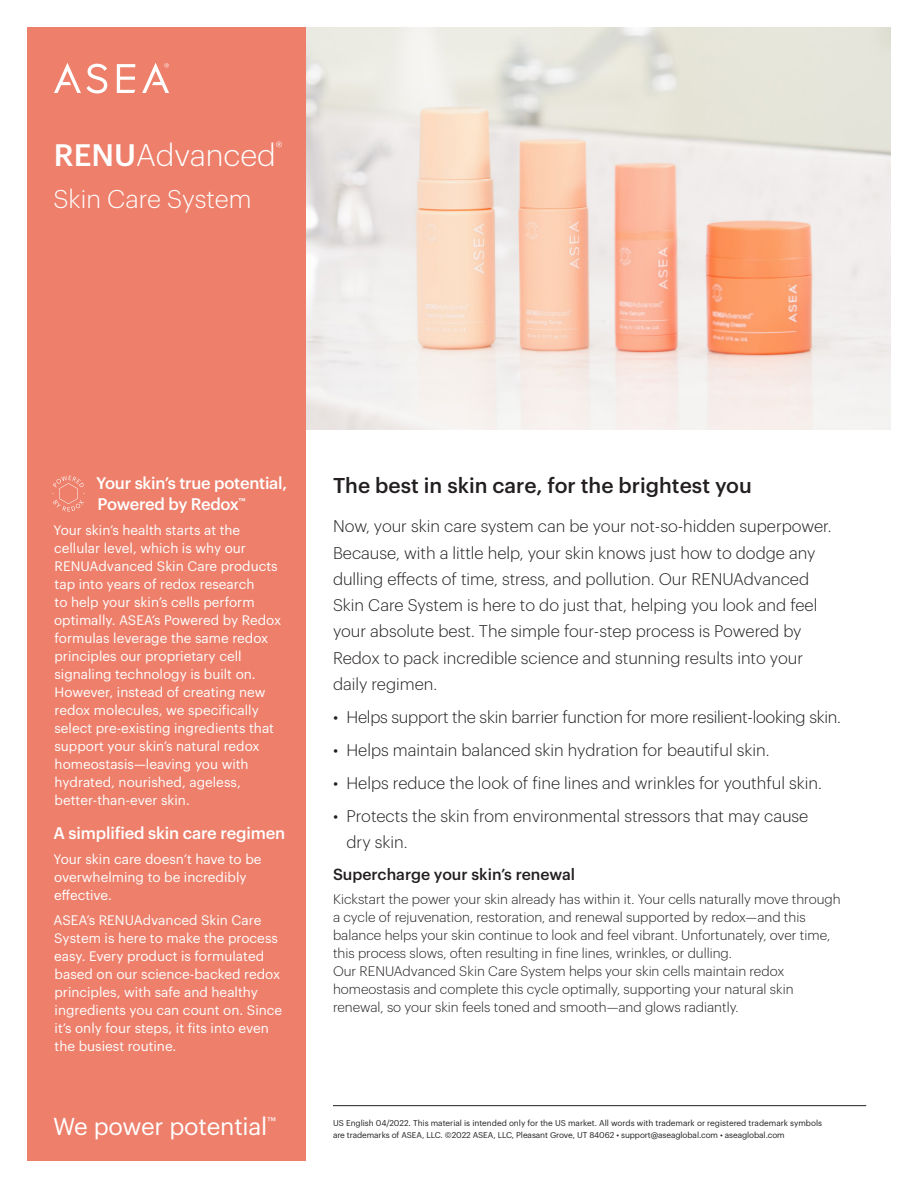
<style>
.page{position:relative;width:918px;height:1188px;background:#fff}
.page>*{position:absolute;margin:0;border:0;box-sizing:border-box;transform-origin:0 0}
.t1{font:300 30.45px "Graphik";color:#fff}
.t2{font:300 25.05px "Graphik";color:#fff}
.t3{font:24px "Graphik";letter-spacing:-.01em;color:#fff}
.t4{font:500 21px "Graphik";color:#231f20}
.t5{font:300 16.5px/26.2px "Graphik";color:#231f20}
.t6{font:500 16.5px/21px "Graphik";letter-spacing:-.015em;color:#fff}
.t7{font:500 15.75px "Graphik";color:#231f20}
.t8{font:13.5px/18px "Graphik";color:#fff}
.t9{font:300 13.5px/18px "Graphik";color:#231f20}
.t10{font:300 13.05px "Graphik";color:#fff}
.t11{font:8.25px/12px "Graphik";letter-spacing:-.005em;color:#231f20}
.s1{font-weight:500}
</style>
<div class="page">
<hr style="left:333px;top:1105px;width:533px;height:1px;background:#231f20">
<img style="left:306px;top:27px;width:585px;height:403px">
<div style="left:27px;top:27px;width:279px;height:1134px;background:#ed7f6b"></div>
<svg style="left:54px;top:63px;width:53px;height:30px"></svg>
<svg style="left:117px;top:64px;width:18px;height:29px"></svg>
<svg style="left:142px;top:63px;width:27px;height:30px"></svg>
<svg style="left:52px;top:476px;width:33px;height:35px"></svg>
<h1 class="t1" style="left:54px;top:133px;width:223px"><span class="s1">RENU</span>Advanced</h1>
<p class="t10" style="left:276px;top:137px;width:8px">®</p>
<h2 class="t2" style="left:53px;top:181px;width:199px">Skin Care System</h2>
<p class="t6" style="left:96px;top:471px;width:192px">Your skin’s true potential,<br>Powered by Redox<sup>™</sup></p>
<p class="t8" style="left:54px;top:520px;width:229px">Your skin’s health starts at the cellular level, which is why our<br>RENUAdvanced Skin Care products tap into years of redox research<br>to help your skin’s cells perform optimally. ASEA’s Powered by Redox formulas leverage the same redox principles our proprietary cell signaling technology is built on.<br>However, instead of creating new redox molecules, we specifically select pre-existing ingredients that support your skin’s natural redox homeostasis—leaving you with hydrated, nourished, ageless, better-than-ever skin.</p>
<p class="t6" style="left:53px;top:821px;width:233px">A simplified skin care regimen</p>
<p class="t8" style="left:54px;top:849px;width:209px">Your skin care doesn’t have to be overwhelming to be incredibly effective.</p>
<p class="t8" style="left:54px;top:910px;width:230px">ASEA’s RENUAdvanced Skin Care<br>System is here to make the process easy. Every product is formulated based on our science-backed redox principles, with safe and healthy ingredients you can count on. Since it’s only four steps, it fits into even the busiest routine.</p>
<h3 class="t3" style="left:53px;top:1109px;width:224px">We power potential<sup>™</sup></h3>
<h3 class="t4" style="left:333px;top:469px;width:420px">The best in skin care, for the brightest you</h3>
<p class="t5" style="left:333px;top:512px;width:500px">Now, your skin care system can be your not-so-hidden superpower.<br>Because, with a little help, your skin knows just how to dodge any dulling effects of time, stress, and pollution. Our RENUAdvanced Skin Care System is here to do just that, helping you look and feel your absolute best. The simple four-step process is Powered by Redox to pack incredible science and stunning results into your daily regimen.</p>
<p class="t5" style="left:333px;top:703px;width:510px">• Helps support the skin barrier function for more resilient-looking skin.</p>
<p class="t5" style="left:333px;top:736px;width:438px">• Helps maintain balanced skin hydration for beautiful skin.</p>
<p class="t5" style="left:333px;top:769px;width:490px">• Helps reduce the look of fine lines and wrinkles for youthful skin.</p>
<p class="t5" style="left:346px;top:802px;width:463px;text-indent:-14px">• Protects the skin from environmental stressors that may cause dry skin.</p>
<p class="t7" style="left:333px;top:862px;width:244px">Supercharge your skin’s renewal</p>
<p class="t9" style="left:333px;top:889px;width:509px">Kickstart the power your skin already has within it. Your cells naturally move through a cycle of rejuvenation, restoration, and renewal supported by redox—and this balance helps your skin continue to look and feel vibrant. Unfortunately, over time, this process slows, often resulting in fine lines, wrinkles, or dulling.<br>Our RENUAdvanced Skin Care System helps your skin cells maintain redox homeostasis and complete this cycle optimally, supporting your natural skin renewal, so your skin feels toned and smooth—and glows radiantly.</p>
<p class="t11" style="left:333px;top:1116px;width:491px">US English 04/2022. This material is intended only for the US market. All words with trademark or registered trademark symbols are trademarks of ASEA, LLC. ©2022 ASEA, LLC, Pleasant Grove, UT 84062 • support@aseaglobal.com • aseaglobal.com</p>
</div>
